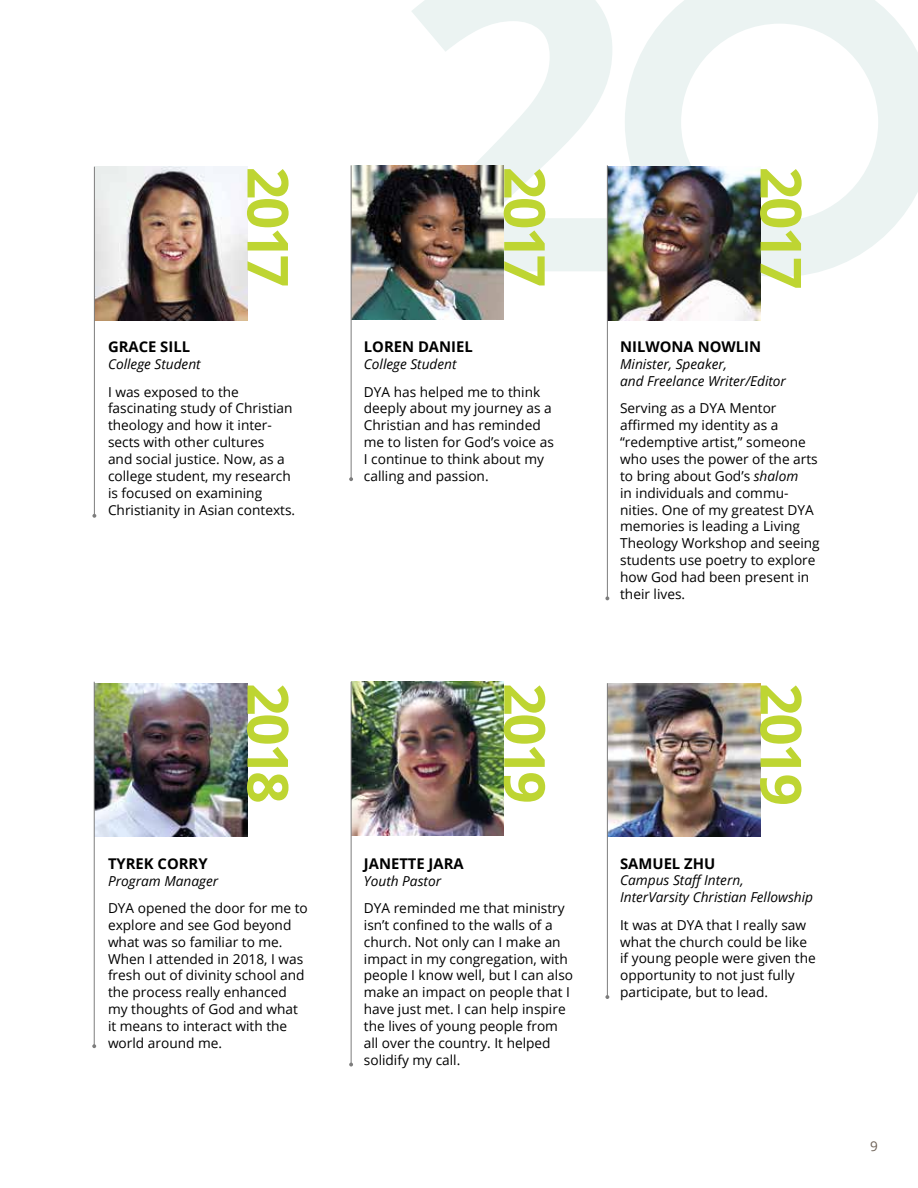
<style>
.page{position:relative;width:918px;height:1188px;background:#fff}
.page>*{position:absolute;margin:0;border:0;box-sizing:border-box;transform-origin:0 0}
.t1{font:700 56.7px "Open Sans";letter-spacing:-.04em;color:#bed532}
.t2{font:700 14.85px "Open Sans";color:#000}
.t3{font:13.65px/17px "Open Sans";color:#000}
.t4{font:italic 13.65px/17px "Open Sans";color:#000}
.t5{font:13.5px "Open Sans";color:#6d6156}
.s1{font-style:italic}
</style>
<div class="page">
<svg style="left:625px;top:0;width:293px;height:277px"></svg>
<img style="left:95px;top:167px;width:152px;height:154px">
<img style="left:352px;top:165px;width:152px;height:154px">
<img style="left:608px;top:167px;width:152px;height:154px">
<img style="left:95px;top:683px;width:152px;height:154px">
<img style="left:352px;top:682px;width:152px;height:153px">
<img style="left:608px;top:683px;width:152px;height:154px">
<hr style="left:94px;top:167px;width:1px;height:349px;background:#7d7d7d">
<svg style="left:92px;top:514px;width:4px;height:4px"></svg>
<hr style="left:351px;top:165px;width:1px;height:314px;background:#7d7d7d">
<svg style="left:349px;top:477px;width:4px;height:4px"></svg>
<hr style="left:607px;top:165px;width:1px;height:433px;background:#7d7d7d">
<svg style="left:605px;top:596px;width:4px;height:4px"></svg>
<hr style="left:94px;top:682px;width:1px;height:364px;background:#7d7d7d">
<svg style="left:92px;top:1044px;width:4px;height:4px"></svg>
<hr style="left:351px;top:682px;width:1px;height:383px;background:#7d7d7d">
<hr style="left:607px;top:683px;width:1px;height:314px;background:#7d7d7d">
<svg style="left:605px;top:995px;width:4px;height:4px"></svg>
<h1 class="t1" style="left:308px;top:167px;width:122px;rotate:90deg">2017</h1>
<h1 class="t1" style="left:565px;top:167px;width:122px;rotate:90deg">2017</h1>
<h1 class="t1" style="left:821px;top:167px;width:124px;rotate:90deg">2017</h1>
<p class="t2" style="left:108px;top:336px;width:84px">GRACE SILL</p>
<p class="t4" style="left:108px;top:355px;width:94px">College Student</p>
<p class="t3" style="left:108px;top:383px;width:189px">I was exposed to the fascinating study of Christian theology and how it inter&shy;sects with other cultures<br>and social justice. Now, as a college student, my research is focused on examining<br>Christianity in Asian contexts.</p>
<p class="t2" style="left:364px;top:336px;width:110px">LOREN DANIEL</p>
<p class="t4" style="left:364px;top:355px;width:94px">College Student</p>
<p class="t3" style="left:364px;top:383px;width:192px">DYA has helped me to think deeply about my journey as a<br>Christian and has reminded me to listen for God’s voice as<br>I continue to think about my calling and passion.</p>
<p class="t2" style="left:620px;top:336px;width:143px">NILWONA NOWLIN</p>
<p class="t4" style="left:620px;top:355px;width:167px">Minister, Speaker,<br>and Freelance Writer/Editor</p>
<p class="t3" style="left:620px;top:400px;width:201px">Serving as a DYA Mentor affirmed my identity as a “redemptive artist,” someone who uses the power of the arts to bring about God’s <span class="s1">shalom<br></span>in individuals and commu&shy;nities. One of my greatest DYA memories is leading a Living<br>Theology Workshop and seeing students use poetry to explore how God had been present in their lives.</p>
<h1 class="t1" style="left:308px;top:683px;width:122px;rotate:90deg">2018</h1>
<h1 class="t1" style="left:565px;top:683px;width:122px;rotate:90deg">2019</h1>
<h1 class="t1" style="left:821px;top:683px;width:124px;rotate:90deg">2019</h1>
<p class="t2" style="left:108px;top:853px;width:101px">TYREK CORRY</p>
<p class="t4" style="left:108px;top:872px;width:112px">Program Manager</p>
<p class="t3" style="left:108px;top:899px;width:201px">DYA opened the door for me to explore and see God beyond what was so familiar to me.<br>When I attended in 2018, I was fresh out of divinity school and the process really enhanced my thoughts of God and what it means to interact with the world around me.</p>
<p class="t2" style="left:364px;top:853px;width:101px">JANETTE JARA</p>
<p class="t4" style="left:364px;top:872px;width:79px">Youth Pastor</p>
<p class="t3" style="left:364px;top:899px;width:211px">DYA reminded me that ministry isn’t confined to the walls of a church. Not only can I make an impact in my congregation, with people I know well, but I can also make an impact on people that I have just met. I can help inspire the lives of young people from all over the country. It helped solidify my call.</p>
<p class="t2" style="left:620px;top:853px;width:97px">SAMUEL ZHU</p>
<p class="t4" style="left:620px;top:872px;width:195px">Campus Staff Intern,<br>InterVarsity Christian Fellowship</p>
<p class="t3" style="left:620px;top:916px;width:197px">It was at DYA that I really saw what the church could be like if young people were given the opportunity to not just fully participate, but to lead.</p>
<p class="t5" style="left:870px;top:1137px;width:9px">9</p>
</div>
